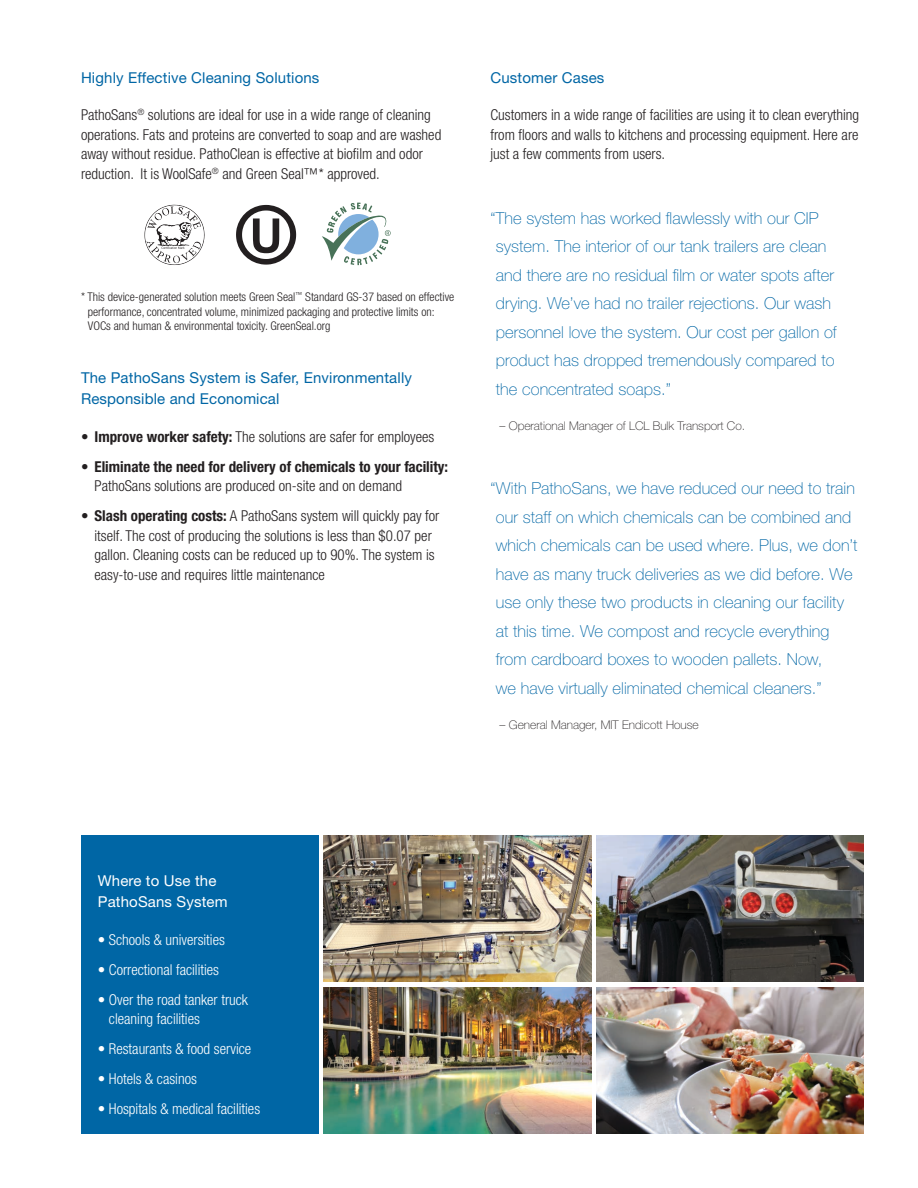
<style>
.page{position:relative;width:918px;height:1188px;background:#fff}
.page>*{position:absolute;margin:0;border:0;box-sizing:border-box;transform-origin:0 0}
.body{font:100 16.5px/28.5px "Helvetica Neue LT Std";letter-spacing:.005em;color:#0066a5}
.body-2{font:300 condensed 15px/19.5px "Helvetica Neue LT Std";color:#231f20}
.Bullets{font:300 condensed 15px/19.5px "Helvetica Neue LT Std";color:#231f20}
.body-3{font:300 condensed 15px/19.5px "Helvetica Neue LT Std";color:#fff}
.Bullets-2{font:700 condensed 15px/19.5px "Helvetica Neue LT Std";color:#231f20}
.subhead{font:15px/21px "Helvetica Neue LT Std";letter-spacing:.01em;color:#0066a5}
.subhead-2{font:15px/21px "Helvetica Neue LT Std";letter-spacing:.01em;color:#fff}
.body-4{font:15px "Helvetica Neue LT Std";letter-spacing:.01em;color:#0066a5}
.Bullets-3{font:300 condensed 12px/14.4px "Helvetica Neue LT Std";color:#231f20}
.body-5{font:100 12px "Helvetica Neue LT Std";color:#231f20}
.s1{font-weight:700}
.s2{font-weight:300}
</style>
<div class="page">
<img style="left:324px;top:835px;width:267px;height:147px">
<img style="left:324px;top:987px;width:267px;height:147px">
<img style="left:596px;top:987px;width:268px;height:147px">
<img style="left:596px;top:835px;width:268px;height:147px">
<div style="left:81px;top:835px;width:237px;height:299px;background:#0066a5"></div>
<svg style="left:144px;top:204px;width:61px;height:61px"></svg>
<svg style="left:236px;top:205px;width:60px;height:60px"></svg>
<svg style="left:322px;top:203px;width:69px;height:62px"></svg>
<p class="subhead" style="left:81px;top:67px;width:240px">Highly Effective Cleaning Solutions</p>
<p class="body-2" style="left:81px;top:105px;width:362px">PathoSans<sup>®</sup> solutions are ideal for use in a wide range of cleaning operations. Fats and proteins are converted to soap and are washed away without residue. PathoClean is effective at biofilm and odor reduction. It is WoolSafe<sup>®</sup> and Green Seal™* approved.</p>
<p class="Bullets-3" style="left:88px;top:290px;width:368px;text-indent:-7px">* This device-generated solution meets Green Seal<sup>™</sup> Standard GS-37 based on effective performance, concentrated volume, minimized packaging and protective limits on:<br>VOCs and human &amp; environmental toxicity. GreenSeal.org</p>
<p class="subhead" style="left:81px;top:367px;width:332px">The PathoSans System is Safer, Environmentally<br>Responsible and Economical</p>
<p class="Bullets" style="left:81px;top:426px;width:355px">• <span class="s1">Improve worker safety:</span> The solutions are safer for employees</p>
<p class="Bullets-2" style="left:94px;top:456px;width:355px;text-indent:-14px"><span class="s2">•</span> Eliminate the need for delivery of chemicals to your facility:<br><span class="s2">PathoSans solutions are produced on-site and on demand</span></p>
<p class="Bullets" style="left:94px;top:506px;width:346px;text-indent:-14px">• <span class="s1">Slash operating costs:</span> A PathoSans system will quickly pay for itself. The cost of producing the solutions is less than $0.07 per gallon. Cleaning costs can be reduced up to 90%. The system is easy-to-use and requires little maintenance</p>
<p class="body-4" style="left:490px;top:68px;width:115px">Customer Cases</p>
<p class="body-2" style="left:490px;top:105px;width:370px;text-align:justify">Customers in a wide range of facilities are using it to clean everything from floors and walls to kitchens and processing equipment. Here are just a few comments from users.</p>
<p class="body" style="left:496px;top:204px;width:343px;text-indent:-5px">“The system has worked flawlessly with our CIP system. The interior of our tank trailers are clean and there are no residual film or water spots after drying. We’ve had no trailer rejections. Our wash personnel love the system. Our cost per gallon of product has dropped tremendously compared to the concentrated soaps.”</p>
<p class="body-5" style="left:500px;top:419px;width:247px">– Operational Manager of LCL Bulk Transport Co.</p>
<p class="body" style="left:496px;top:474px;width:363px;text-indent:-5px">“With PathoSans, we have reduced our need to train our staff on which chemicals can be combined and which chemicals can be used where. Plus, we don’t have as many truck deliveries as we did before. We use only these two products in cleaning our facility at this time. We compost and recycle everything from cardboard boxes to wooden pallets. Now,<br>we have virtually eliminated chemical cleaners.”</p>
<p class="body-5" style="left:500px;top:718px;width:201px">– General Manager, MIT Endicott House</p>
<p class="subhead-2" style="left:98px;top:870px;width:131px">Where to Use the<br>PathoSans System</p>
<p class="body-3" style="left:98px;top:930px;width:129px">• Schools &amp; universities</p>
<p class="body-3" style="left:98px;top:960px;width:123px">• Correctional facilities</p>
<p class="body-3" style="left:109px;top:990px;width:141px;text-indent:-11px">• Over the road tanker truck cleaning facilities</p>
<p class="body-3" style="left:98px;top:1039px;width:155px">• Restaurants &amp; food service</p>
<p class="body-3" style="left:98px;top:1069px;width:101px">• Hotels &amp; casinos</p>
<p class="body-3" style="left:98px;top:1099px;width:164px">• Hospitals &amp; medical facilities</p>
</div>
